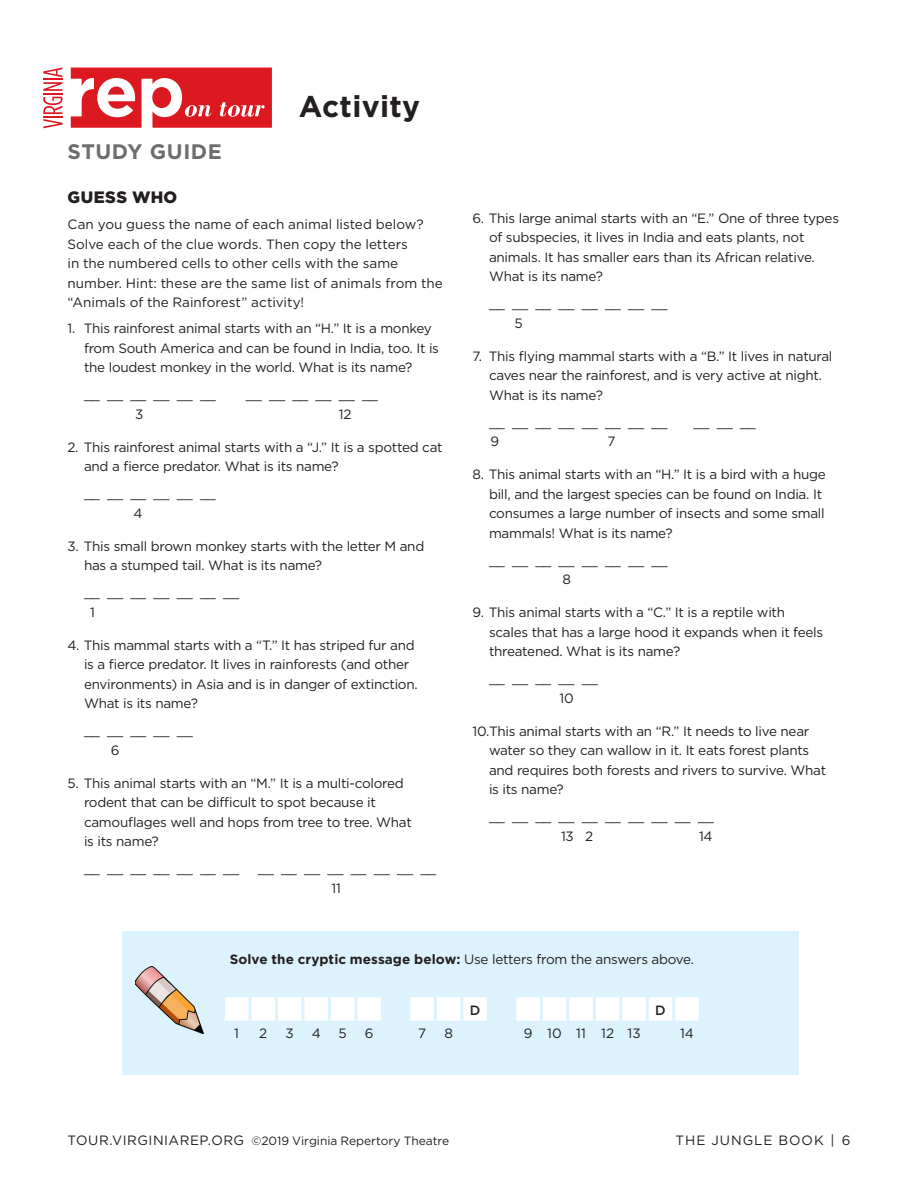
<style>
.page{position:relative;width:918px;height:1188px;background:#fff}
.page>*{position:absolute;margin:0;border:0;box-sizing:border-box;transform-origin:0 0}
.Text_Headline{font:700 30px "Gotham";letter-spacing:.01em;color:#231f20}
.t1{font:700 21px "Gotham";letter-spacing:.025em;color:#6c6d70}
.Text__Subhead{font:900 16.5px "Gotham";letter-spacing:.025em;color:#231f20}
.Text_-_Numbered_bull{font:13.5px/19.5px "Gotham";letter-spacing:-.02em;color:#231f20}
.Text__Basic_9pt{font:13.5px/19.5px "Gotham";color:#231f20}
.Text__Basic_9pt-2{font:13.5px "Gotham";letter-spacing:-.02em;color:#231f20}
.Text_Headline-2{font:13.5px "Gotham";letter-spacing:.01em;color:#231f20}
.Text__Basic_9pt-3{font:13.5px "Gotham";letter-spacing:.07em;color:#231f20}
.Text_Headline-3{font:500 13.5px "Gotham";color:#231f20}
.t2{font:12px "Gotham";letter-spacing:-.005em;color:#231f20}
.s1{font-weight:700}
.s2{font-size:13.5px}
</style>
<div class="page">
<svg style="left:43px;top:68px;width:20px;height:60px"></svg>
<svg style="left:71px;top:68px;width:201px;height:60px"></svg>
<div style="left:122px;top:932px;width:676px;height:143px;background:#dcf2fc"></div>
<svg style="left:225px;top:997px;width:474px;height:24px;background:#f9fdfe"></svg>
<hr style="left:248px;top:997px;width:3px;height:24px;background:#dcf2fc">
<hr style="left:275px;top:997px;width:3px;height:24px;background:#dcf2fc">
<hr style="left:301px;top:997px;width:3px;height:24px;background:#dcf2fc">
<hr style="left:328px;top:997px;width:3px;height:24px;background:#dcf2fc">
<hr style="left:354px;top:997px;width:3px;height:24px;background:#dcf2fc">
<hr style="left:381px;top:997px;width:3px;height:24px;background:#dcf2fc">
<hr style="left:407px;top:997px;width:3px;height:24px;background:#dcf2fc">
<hr style="left:434px;top:997px;width:3px;height:24px;background:#dcf2fc">
<hr style="left:460px;top:997px;width:3px;height:24px;background:#dcf2fc">
<hr style="left:487px;top:997px;width:3px;height:24px;background:#dcf2fc">
<hr style="left:513px;top:997px;width:3px;height:24px;background:#dcf2fc">
<hr style="left:540px;top:997px;width:3px;height:24px;background:#dcf2fc">
<hr style="left:566px;top:997px;width:3px;height:24px;background:#dcf2fc">
<hr style="left:593px;top:997px;width:3px;height:24px;background:#dcf2fc">
<hr style="left:619px;top:997px;width:3px;height:24px;background:#dcf2fc">
<hr style="left:646px;top:997px;width:3px;height:24px;background:#dcf2fc">
<hr style="left:672px;top:997px;width:3px;height:24px;background:#dcf2fc">
<img style="left:136px;top:967px;width:68px;height:66px">
<h2 class="t1" style="left:68px;top:139px;width:156px">STUDY GUIDE</h2>
<p class="Text_Headline" style="left:299px;top:89px;width:123px">Activity</p>
<p class="Text__Subhead" style="left:68px;top:186px;width:111px">GUESS WHO</p>
<p class="Text__Basic_9pt" style="left:68px;top:214px;width:377px">Can you guess the name of each animal listed below?<br>Solve each of the clue words. Then copy the letters<br>in the numbered cells to other cells with the same number. Hint: these are the same list of animals from the “Animals of the Rainforest” activity!</p>
<p class="Text_-_Numbered_bull" style="left:84px;top:319px;width:357px;text-indent:-16px">1. This rainforest animal starts with an “H.” It is a monkey from South America and can be found in India, too. It is the loudest monkey in the world. What is its name?</p>
<p class="Text_-_Numbered_bull" style="left:84px;top:385px;width:134px">__ __ __ __ __ __</p>
<p class="Text_-_Numbered_bull" style="left:246px;top:385px;width:134px">__ __ __ __ __ __</p>
<p class="Text_-_Numbered_bull" style="left:135px;top:404px;width:10px">3</p>
<p class="Text_-_Numbered_bull" style="left:339px;top:404px;width:14px">12</p>
<p class="Text_-_Numbered_bull" style="left:84px;top:437px;width:360px;text-indent:-16px">2. This rainforest animal starts with a “J.” It is a spotted cat and a fierce predator. What is its name?</p>
<p class="Text_-_Numbered_bull" style="left:84px;top:484px;width:134px">__ __ __ __ __ __</p>
<p class="Text_-_Numbered_bull" style="left:134px;top:503px;width:11px">4</p>
<p class="Text_-_Numbered_bull" style="left:84px;top:536px;width:342px;text-indent:-16px">3. This small brown monkey starts with the letter M and has a stumped tail. What is its name?</p>
<p class="Text_-_Numbered_bull" style="left:84px;top:583px;width:157px">__ __ __ __ __ __ __</p>
<p class="Text_-_Numbered_bull" style="left:90px;top:602px;width:6px">1</p>
<p class="Text_-_Numbered_bull" style="left:84px;top:635px;width:335px;text-indent:-16px">4. This mammal starts with a “T.” It has striped fur and is a fierce predator. It lives in rainforests (and other environments) in Asia and is in danger of extinction.<br>What is its name?</p>
<p class="Text_-_Numbered_bull" style="left:84px;top:721px;width:110px">__ __ __ __ __</p>
<p class="Text_-_Numbered_bull" style="left:111px;top:740px;width:10px">6</p>
<p class="Text_-_Numbered_bull" style="left:84px;top:773px;width:329px;text-indent:-16px">5. This animal starts with an “M.” It is a multi-colored rodent that can be difficult to spot because it camouflages well and hops from tree to tree. What is its name?</p>
<p class="Text_-_Numbered_bull" style="left:84px;top:859px;width:157px">__ __ __ __ __ __ __</p>
<p class="Text_-_Numbered_bull" style="left:258px;top:859px;width:180px">__ __ __ __ __ __ __ __</p>
<p class="Text_-_Numbered_bull" style="left:332px;top:878px;width:11px">11</p>
<p class="Text_-_Numbered_bull" style="left:489px;top:208px;width:352px;text-indent:-16px">6. This large animal starts with an “E.” One of three types of subspecies, it lives in India and eats plants, not animals. It has smaller ears than its African relative.<br>What is its name?</p>
<p class="Text_-_Numbered_bull" style="left:489px;top:294px;width:180px">__ __ __ __ __ __ __ __</p>
<p class="Text_-_Numbered_bull" style="left:514px;top:313px;width:10px">5</p>
<p class="Text_-_Numbered_bull" style="left:489px;top:346px;width:345px;text-indent:-16px">7. This flying mammal starts with a “B.” It lives in natural caves near the rainforest, and is very active at night.<br>What is its name?</p>
<p class="Text_-_Numbered_bull" style="left:489px;top:412px;width:180px">__ __ __ __ __ __ __ __</p>
<p class="Text_-_Numbered_bull" style="left:694px;top:412px;width:64px">__ __ __</p>
<p class="Text_-_Numbered_bull" style="left:490px;top:432px;width:10px">9</p>
<p class="Text_-_Numbered_bull" style="left:608px;top:432px;width:10px">7</p>
<p class="Text_-_Numbered_bull" style="left:489px;top:465px;width:338px;text-indent:-16px">8. This animal starts with an “H.” It is a bird with a huge bill, and the largest species can be found on India. It consumes a large number of insects and some small mammals! What is its name?</p>
<p class="Text_-_Numbered_bull" style="left:489px;top:550px;width:180px">__ __ __ __ __ __ __ __</p>
<p class="Text_-_Numbered_bull" style="left:563px;top:570px;width:10px">8</p>
<p class="Text_-_Numbered_bull" style="left:489px;top:603px;width:336px;text-indent:-16px">9. This animal starts with a “C.” It is a reptile with scales that has a large hood it expands when it feels threatened. What is its name?</p>
<p class="Text_-_Numbered_bull" style="left:489px;top:669px;width:110px">__ __ __ __ __</p>
<p class="Text_-_Numbered_bull" style="left:559px;top:688px;width:16px">10</p>
<p class="Text_-_Numbered_bull" style="left:489px;top:721px;width:339px;text-indent:-16px">10.This animal starts with an “R.” It needs to live near water so they can wallow in it. It eats forest plants and requires both forests and rivers to survive. What is its name?</p>
<p class="Text_-_Numbered_bull" style="left:489px;top:807px;width:226px">__ __ __ __ __ __ __ __ __ __</p>
<p class="Text_-_Numbered_bull" style="left:561px;top:826px;width:34px">13 2</p>
<p class="Text_-_Numbered_bull" style="left:699px;top:826px;width:15px">14</p>
<p class="Text__Basic_9pt-2" style="left:230px;top:952px;width:466px"><span class="s1">Solve the cryptic message below:</span> Use letters from the answers above.</p>
<p class="Text_Headline-3" style="left:470px;top:1002px;width:12px">D</p>
<p class="Text_Headline-3" style="left:655px;top:1002px;width:12px">D</p>
<p class="Text_-_Numbered_bull" style="left:234px;top:1023px;width:6px">1</p>
<p class="Text_-_Numbered_bull" style="left:259px;top:1023px;width:10px">2</p>
<p class="Text_Headline-2" style="left:286px;top:1026px;width:10px">3</p>
<p class="Text_Headline-2" style="left:312px;top:1026px;width:11px">4</p>
<p class="Text_Headline-2" style="left:339px;top:1026px;width:10px">5</p>
<p class="Text_Headline-2" style="left:365px;top:1026px;width:10px">6</p>
<p class="Text_Headline-2" style="left:418px;top:1026px;width:10px">7</p>
<p class="Text_Headline-2" style="left:444px;top:1026px;width:10px">8</p>
<p class="Text_Headline-2" style="left:524px;top:1026px;width:10px">9</p>
<p class="Text_Headline-2" style="left:547px;top:1026px;width:16px">10</p>
<p class="Text_Headline-2" style="left:576px;top:1026px;width:11px">11</p>
<p class="Text_Headline-2" style="left:601px;top:1026px;width:15px">12</p>
<p class="Text_Headline-2" style="left:627px;top:1026px;width:15px">13</p>
<p class="Text_Headline-2" style="left:680px;top:1026px;width:16px">14</p>
<p class="t2" style="left:68px;top:1134px;width:383px"><span class="s2">TOUR.VIRGINIAREP.ORG</span> ©2019 Virginia Repertory Theatre</p>
<p class="Text__Basic_9pt-3" style="left:676px;top:1133px;width:176px">THE JUNGLE BOOK | 6</p>
</div>
